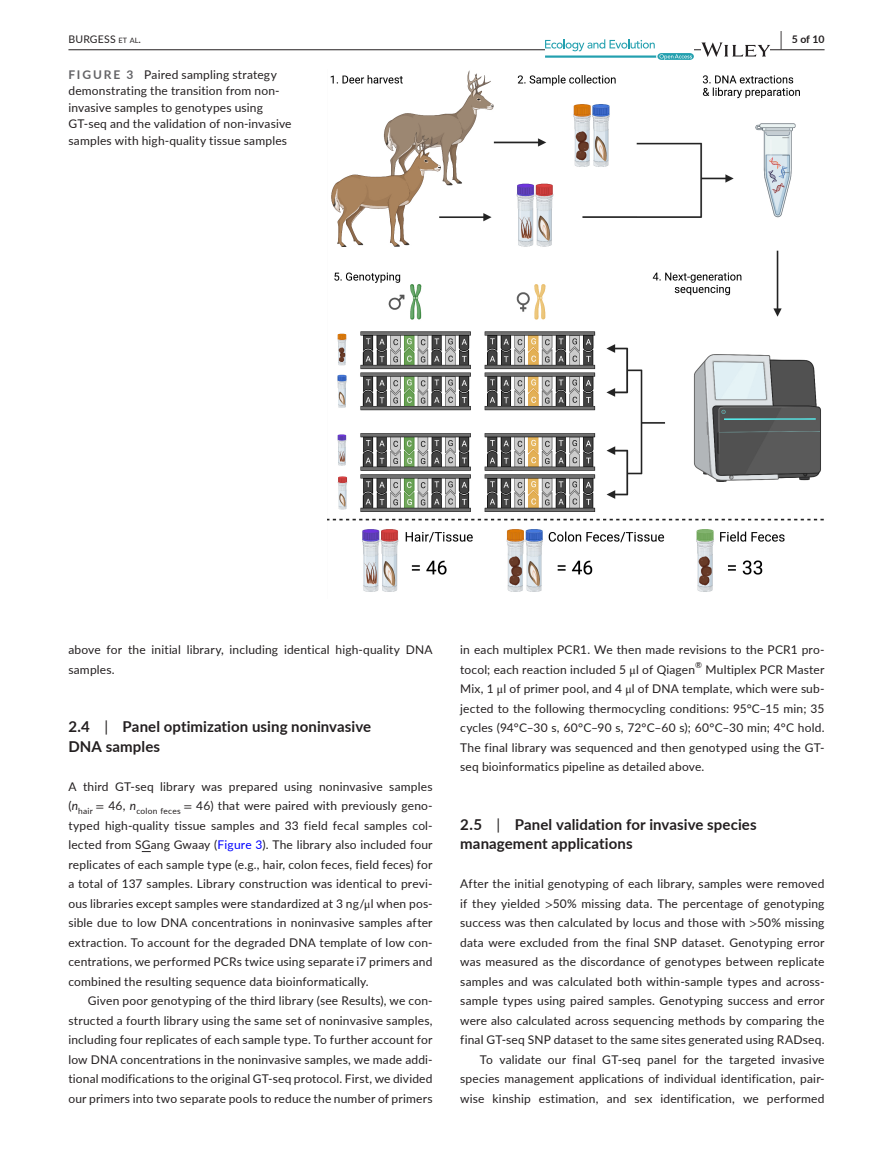
<style>
.page{position:relative;width:893px;height:1174px;background:#fff}
.page>*{position:absolute;margin:0;border:0;box-sizing:border-box;transform-origin:0 0}
.t1{font:700 15px/19.5px "Lato";letter-spacing:.005em;color:#231f20}
.t2{font:12px/19.5px "Lato";letter-spacing:.015em;color:#231f20}
.t3{font:10.5px "Lato";letter-spacing:.02em;color:#231f20}
.t4{font:700 10.5px "Lato";color:#231f20}
.t5{font:8.4px "Lato";color:#231f20}
.s1{font-size:7.35px}
.s2{font-size:19.5px}
.s3{font-weight:700;color:#636366}
.s4{font-weight:400}
.s5{font-style:italic}
.s6{font-family:"STIX"}
.s7{color:#00f}
</style>
<div class="page">
<hr style="left:68px;top:49px;width:756px;height:1px;background:#231f20">
<svg style="left:545px;top:39px;width:149px;height:21px"></svg>
<svg style="left:701px;top:42px;width:69px;height:15px"></svg>
<img style="left:327px;top:70px;width:497px;height:522px">
<p class="t3" style="left:68px;top:31px;width:74px">BURGESS <span class="s1">et al</span>.</p>
<p class="t4" style="left:780px;top:31px;width:46px"><span class="s2">|</span> 5 of 10</p>
<p class="t2" style="left:68px;top:66px;width:225px;line-height:16.5px"><span class="s3">FIGURE 3</span> Paired sampling strategy demonstrating the transition from non&shy;invasive samples to genotypes using GT-seq and the validation of non-invasive samples with high-quality tissue samples</p>
<p class="t2" style="left:68px;top:639px;width:366px">above for the initial library, including identical high-quality DNA samples.</p>
<p class="t1" style="left:68px;top:716px;width:304px">2.4 <span class="s4">|</span> Panel optimization using noninvasive<br>DNA samples</p>
<p class="t2" style="left:68px;top:776px;width:366px;text-align:justify">A third GT-seq library was prepared using noninvasive samples (<span class="s5">n</span><sub>hair</sub> <span class="s6">=</span> 46, <span class="s5">n</span><sub>colon</sub> <sub>feces</sub> <span class="s6">=</span> 46) that were paired with previously geno&shy;typed high-quality tissue samples and 33 field fecal samples col&shy;lected from SGang Gwaay (<span class="s7">Figure 3</span>). The library also included four replicates of each sample type (e.g., hair, colon feces, field feces) for a total of 137 samples. Library construction was identical to previ&shy;ous libraries except samples were standardized at 3 ng/<span class="s6">μ</span>l when pos&shy;sible due to low DNA concentrations in noninvasive samples after extraction. To account for the degraded DNA template of low con&shy;centrations, we performed PCRs twice using separate i7 primers and combined the resulting sequence data bioinformatically.</p>
<p class="t2" style="left:68px;top:990px;width:366px;text-align:justify;text-indent:20px">Given poor genotyping of the third library (see Results), we con&shy;structed a fourth library using the same set of noninvasive samples, including four replicates of each sample type. To further account for low DNA concentrations in the noninvasive samples, we made addi&shy;tional modifications to the original GT-seq protocol. First, we divided our primers into two separate pools to reduce the number of primers</p>
<p class="t2" style="left:460px;top:639px;width:366px">in each multiplex PCR1. We then made revisions to the PCR1 pro&shy;tocol; each reaction included 5 <span class="s6">μ</span>l of Qiagen</p>
<p class="t5" style="left:695px;top:659px;width:8px">®</p>
<p class="t2" style="left:460px;top:659px;width:366px;text-align:justify;text-indent:245px">Multiplex PCR Master Mix, 1 <span class="s6">μ</span>l of primer pool, and 4 <span class="s6">μ</span>l of DNA template, which were sub&shy;jected to the following thermocycling conditions: 95°C–15 min; 35 cycles (94°C–30 s, 60°C–90 s, 72°C–60 s); 60°C–30 min; 4°C hold.<br>The final library was sequenced and then genotyped using the GT&shy;seq bioinformatics pipeline as detailed above.</p>
<p class="t1" style="left:460px;top:814px;width:298px">2.5 <span class="s4">|</span> Panel validation for invasive species management applications</p>
<p class="t2" style="left:460px;top:873px;width:366px;text-align:right">After the initial genotyping of each library, samples were removed if they yielded <span class="s6">&gt;</span>50% missing data. The percentage of genotyping success was then calculated by locus and those with <span class="s6">&gt;</span>50% missing data were excluded from the final SNP dataset. Genotyping error was measured as the discordance of genotypes between replicate samples and was calculated both within-sample types and across&shy;sample types using paired samples. Genotyping success and error were also calculated across sequencing methods by comparing the final GT-seq SNP dataset to the same sites generated using RADseq.<br>To validate our final GT-seq panel for the targeted invasive species management applications of individual identification, pair&shy;wise kinship estimation, and sex identification, we performed</p>
</div>
